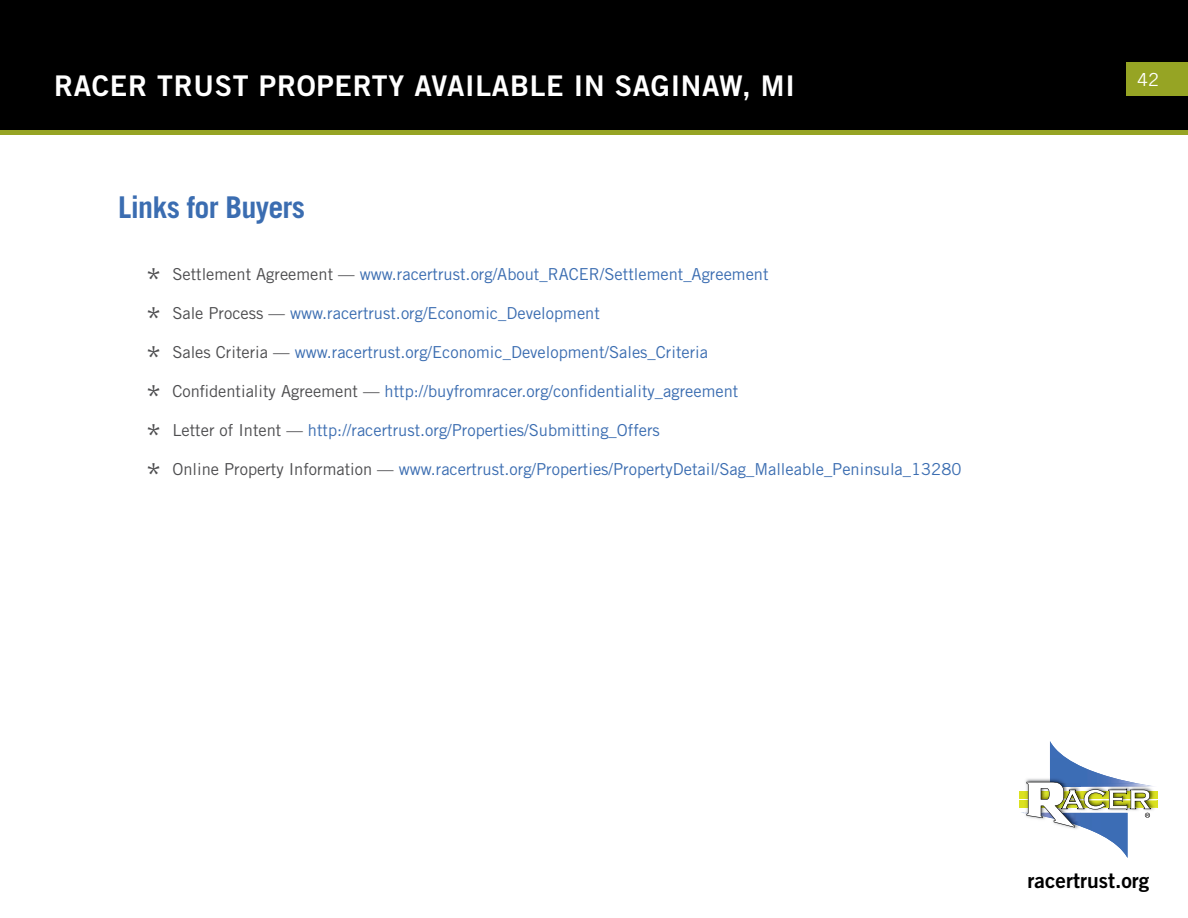
<style>
.page{position:relative;width:1188px;height:918px;background:#fff}
.page>*{position:absolute;margin:0;border:0;box-sizing:border-box;transform-origin:0 0}
.t1{font:700 30px "Trade Gothic LT Std";letter-spacing:-.025em;color:#3b6db1}
.t2{font:28.5px "Trade Gothic LT Std Bd 2";letter-spacing:.025em;color:#fff}
.t3{font:21px "Trade Gothic LT Std Bd 2";color:#000}
.t4{font:18px "Trade Gothic LT Std";color:#fff}
.t5{font:16.5px "Trade Gothic LT Std";color:#3b6db1}
.s1{font-size:33px;color:#4d4d4f}
.s2{color:#4d4d4f}
</style>
<div class="page">
<div style="left:1px;top:1px;width:1186px;height:131px;background:#000"></div>
<div style="left:0;top:0;width:1188px;height:133px;border:2px solid #000"></div>
<div style="left:1126px;top:62px;width:62px;height:34px;background:#96a424"></div>
<div style="left:0;top:130px;width:1188px;height:5px;background:#96a424"></div>
<div style="left:1019px;top:791px;width:139px;height:7px;background:#dbe120"></div>
<div style="left:1019px;top:801px;width:139px;height:7px;background:#dbe120"></div>
<svg style="left:1021px;top:741px;width:137px;height:117px"></svg>
<h2 class="t2" style="left:54px;top:68px;width:742px">RACER TRUST PROPERTY AVAILABLE IN SAGINAW, MI</h2>
<h1 class="t1" style="left:118px;top:189px;width:189px">Links for Buyers</h1>
<p class="t5" style="left:145px;top:264px;width:625px"><span class="s1">*</span> <span class="s2">Settlement Agreement —</span> www.racertrust.org/About_RACER/Settlement_Agreement</p>
<p class="t5" style="left:145px;top:303px;width:456px"><span class="s1">*</span> <span class="s2">Sale Process —</span> www.racertrust.org/Economic_Development</p>
<p class="t5" style="left:145px;top:342px;width:564px"><span class="s1">*</span> <span class="s2">Sales Criteria —</span> www.racertrust.org/Economic_Development/Sales_Criteria</p>
<p class="t5" style="left:145px;top:381px;width:595px"><span class="s1">*</span> <span class="s2">Confidentiality Agreement —</span> http://buyfromracer.org/confidentiality_agreement</p>
<p class="t5" style="left:145px;top:420px;width:516px"><span class="s1">*</span> <span class="s2">Letter of Intent —</span> http://racertrust.org/Properties/Submitting_Offers</p>
<p class="t5" style="left:145px;top:459px;width:818px"><span class="s1">*</span> <span class="s2">Online Property Information —</span> www.racertrust.org/Properties/PropertyDetail/Sag_Malleable_Peninsula_13280</p>
<p class="t4" style="left:1137px;top:68px;width:23px">42</p>
<p class="t3" style="left:1028px;top:867px;width:123px">racertrust.org</p>
</div>
